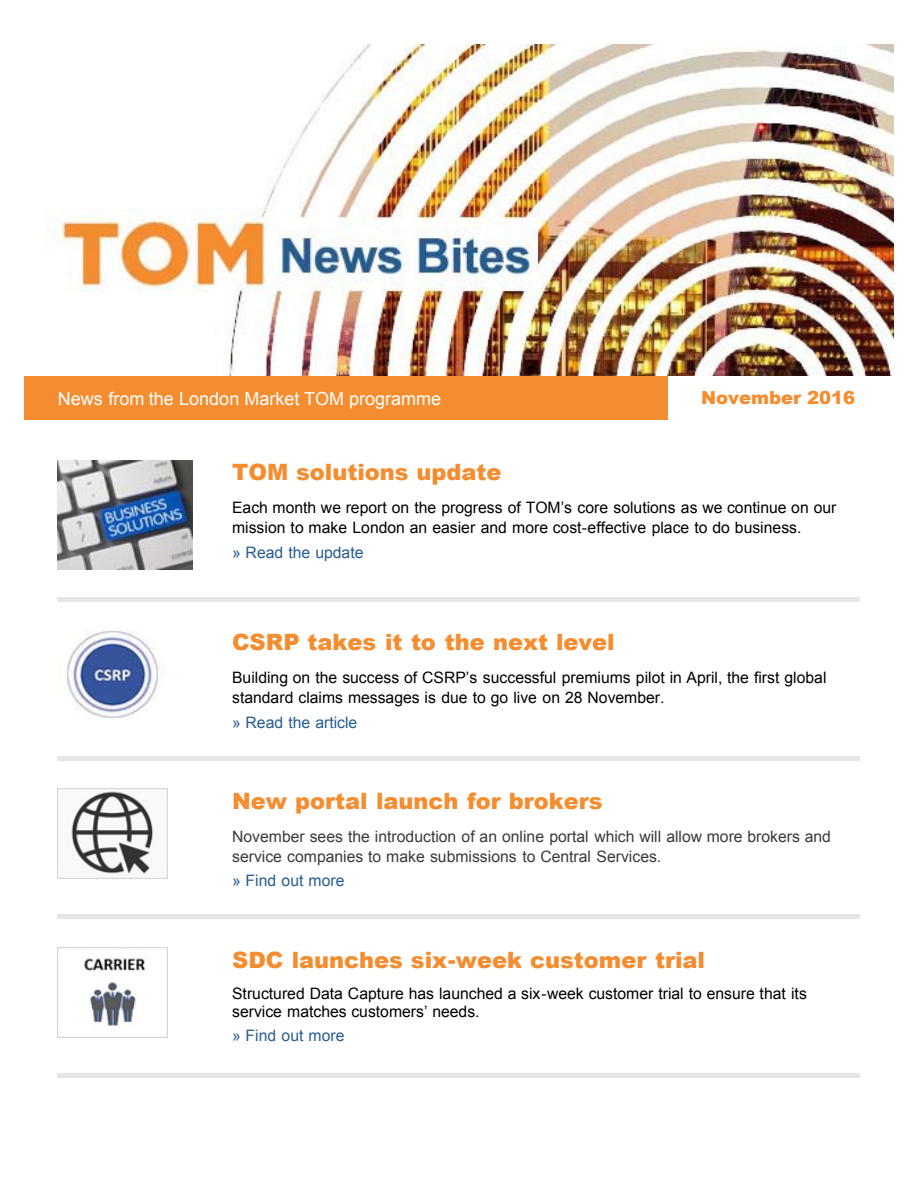
<style>
.page{position:relative;width:918px;height:1188px;background:#fff}
.page>*{position:absolute;margin:0;border:0;box-sizing:border-box;transform-origin:0 0}
.t1{font:900 22.5px "Arial";color:#f48d30}
.t2{font:18px "Arial";color:#fff}
.t3{font:900 18px "Arial";color:#f48d30}
.t4{font:15.75px/20.2px "Arial";color:#000}
.t5{font:15.75px/20.2px "Arial";color:#3a3a3a}
.t6{font:15.75px "Arial";color:#265c90}
</style>
<div class="page">
<img style="left:56px;top:45px;width:838px;height:331px">
<div style="left:24px;top:376px;width:644px;height:44px;background:#f48d30"></div>
<img style="left:58px;top:460px;width:135px;height:109px">
<div style="left:58px;top:597px;width:802px;height:5px;background:#e8e5e5"></div>
<img style="left:67px;top:630px;width:94px;height:90px">
<hr style="left:58px;top:756px;width:802px;height:4px;background:#e8e5e5">
<img style="left:58px;top:789px;width:110px;height:90px">
<hr style="left:58px;top:915px;width:802px;height:4px;background:#e8e5e5">
<img style="left:58px;top:947px;width:110px;height:90px">
<div style="left:58px;top:1073px;width:802px;height:5px;background:#e8e5e5"></div>
<p class="t2" style="left:58px;top:387px;width:385px">News from the London Market TOM programme</p>
<p class="t3" style="left:701px;top:384px;width:155px">November 2016</p>
<h1 class="t1" style="left:232px;top:456px;width:271px">TOM solutions update</h1>
<p class="t4" style="left:232px;top:498px;width:606px">Each month we report on the progress of TOM’s core solutions as we continue on our mission to make London an easier and more cost-effective place to do business.</p>
<p class="t6" style="left:232px;top:542px;width:133px">» Read the update</p>
<h1 class="t1" style="left:232px;top:626px;width:384px">CSRP takes it to the next level</h1>
<p class="t4" style="left:232px;top:667px;width:596px">Building on the success of CSRP’s successful premiums pilot in April, the first global standard claims messages is due to go live on 28 November.</p>
<p class="t6" style="left:232px;top:712px;width:127px">» Read the article</p>
<h1 class="t1" style="left:232px;top:785px;width:372px">New portal launch for brokers</h1>
<p class="t5" style="left:232px;top:826px;width:600px">November sees the introduction of an online portal which will allow more brokers and service companies to make submissions to Central Services.</p>
<p class="t6" style="left:232px;top:871px;width:114px">» Find out more</p>
<h1 class="t1" style="left:232px;top:943px;width:474px">SDC launches six-week customer trial</h1>
<p class="t4" style="left:232px;top:985px;width:576px;line-height:18px">Structured Data Capture has launched a six-week customer trial to ensure that its service matches customers’ needs.</p>
<p class="t6" style="left:232px;top:1025px;width:114px">» Find out more</p>
</div>
